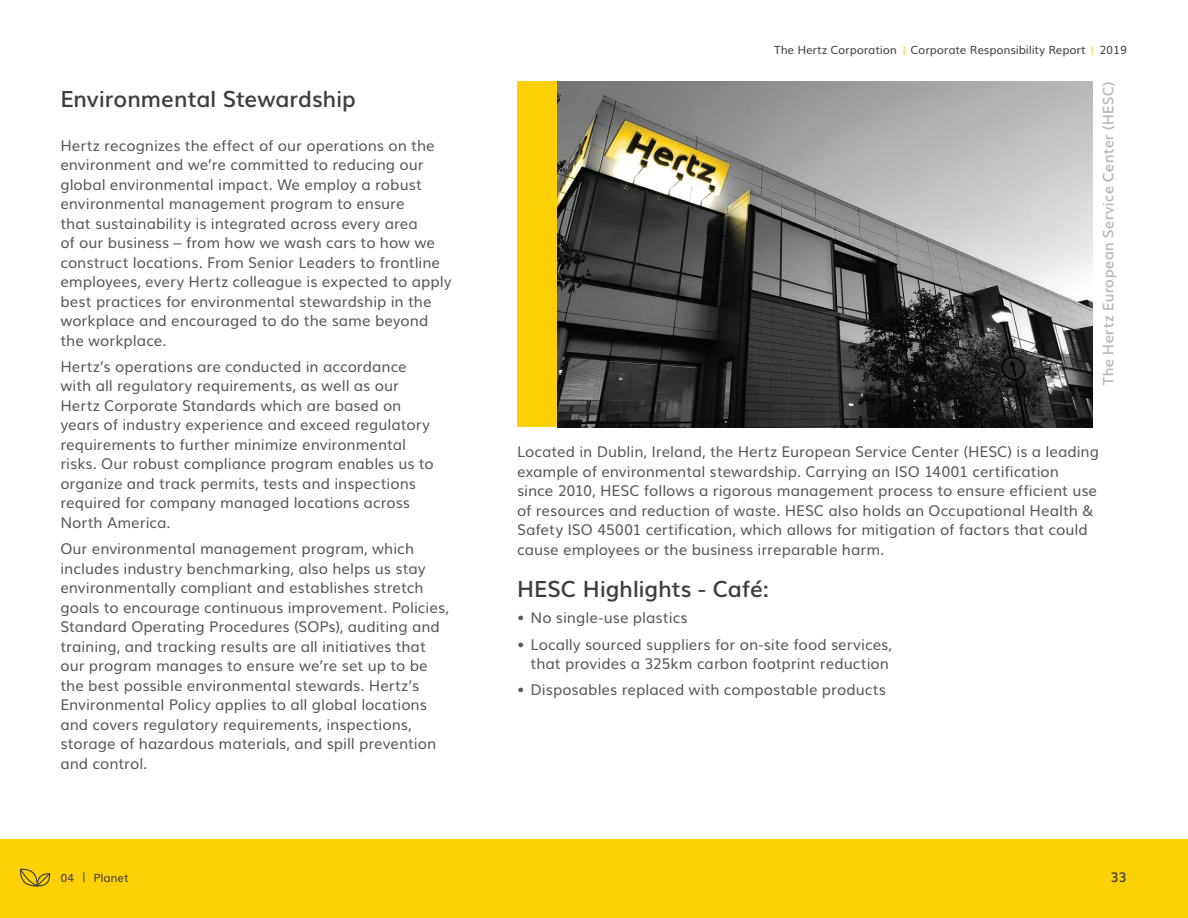
<style>
.page{position:relative;width:1188px;height:918px;background:#fff}
.page>*{position:absolute;margin:0;border:0;box-sizing:border-box;transform-origin:0 0}
.t1{font:600 22.5px "Ride";letter-spacing:-.005em;color:#3e3e3f}
.t2{font:15px/19.5px "Ride";color:#57585a}
.t3{font:600 14.7px "Ride";letter-spacing:.005em;color:#b6b7bb}
.t4{font:600 13.5px "Ride";color:#3e3e3f}
.t5{font:11.4px "Ride";color:#3e3e3f}
.s1{font-weight:600;font-size:8.85px;color:#fed006}
.s2{font-size:10.5px}
</style>
<div class="page">
<img style="left:557px;top:81px;width:535px;height:346px">
<div style="left:517px;top:81px;width:40px;height:346px;background:#fed006"></div>
<div style="left:0;top:839px;width:1188px;height:79px;background:#fed006"></div>
<svg style="left:19px;top:868px;width:32px;height:19px"></svg>
<p class="t5" style="left:775px;top:41px;width:354px">The Hertz Corporation <span class="s1">|</span> Corporate Responsibility Report <span class="s1">|</span> 2019</p>
<p class="t1" style="left:61px;top:81px;width:297px">Environmental Stewardship</p>
<p class="t3" style="left:1096px;top:385px;width:305px;rotate:-90deg">The Hertz European Service Center (HESC)</p>
<p class="t2" style="left:61px;top:134px;width:393px">Hertz recognizes the effect of our operations on the environment and we’re committed to reducing our global environmental impact. We employ a robust environmental management program to ensure<br>that sustainability is integrated across every area<br>of our business – from how we wash cars to how we construct locations. From Senior Leaders to frontline employees, every Hertz colleague is expected to apply best practices for environmental stewardship in the workplace and encouraged to do the same beyond the workplace.</p>
<p class="t2" style="left:61px;top:355px;width:375px">Hertz’s operations are conducted in accordance with all regulatory requirements, as well as our Hertz Corporate Standards which are based on years of industry experience and exceed regulatory requirements to further minimize environmental risks. Our robust compliance program enables us to organize and track permits, tests and inspections required for company managed locations across North America.</p>
<p class="t2" style="left:61px;top:538px;width:390px">Our environmental management program, which includes industry benchmarking, also helps us stay environmentally compliant and establishes stretch goals to encourage continuous improvement. Policies, Standard Operating Procedures (SOPs), auditing and training, and tracking results are all initiatives that our program manages to ensure we’re set up to be the best possible environmental stewards. Hertz’s Environmental Policy applies to all global locations and covers regulatory requirements, inspections, storage of hazardous materials, and spill prevention and control.</p>
<p class="t2" style="left:517px;top:441px;width:583px">Located in Dublin, Ireland, the Hertz European Service Center (HESC) is a leading example of environmental stewardship. Carrying an ISO 14001 certification since 2010, HESC follows a rigorous management process to ensure efficient use of resources and reduction of waste. HESC also holds an Occupational Health &amp; Safety ISO 45001 certification, which allows for mitigation of factors that could cause employees or the business irreparable harm.</p>
<p class="t1" style="left:517px;top:570px;width:254px">HESC Highlights - Café:</p>
<p class="t2" style="left:517px;top:607px;width:172px">• No single-use plastics</p>
<p class="t2" style="left:517px;top:633px;width:377px;text-align:right">• Locally sourced suppliers for on-site food services, that provides a 325km carbon footprint reduction</p>
<p class="t2" style="left:517px;top:679px;width:370px">• Disposables replaced with compostable products</p>
<p class="t5" style="left:61px;top:868px;width:70px">04 <span class="s2">|</span> Planet</p>
<p class="t4" style="left:1111px;top:866px;width:18px">33</p>
</div>
